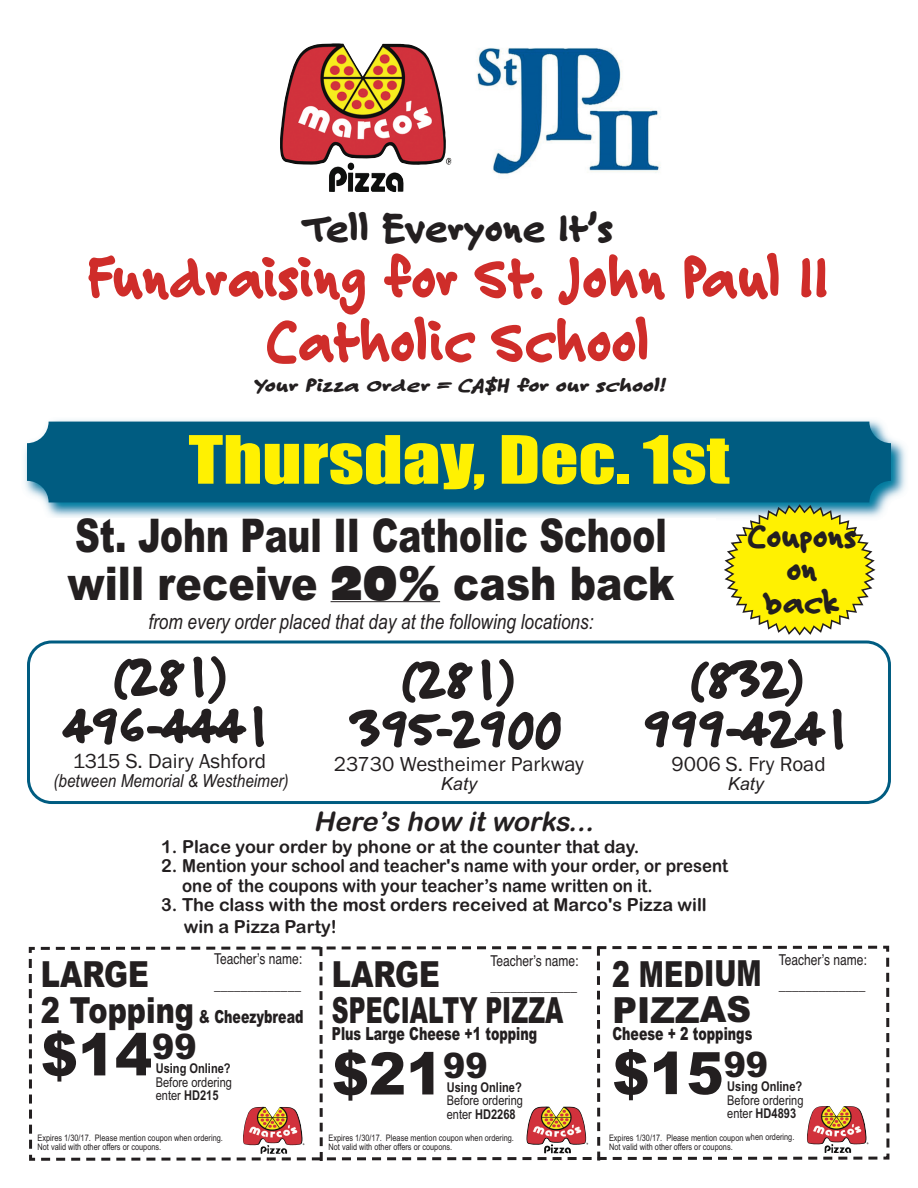
<style>
.page{position:relative;width:918px;height:1188px;background:#fff}
.page>*{position:absolute;margin:0;border:0;box-sizing:border-box;transform-origin:0 0}
.t1{font:800 61.5px/63.6px "Felt Tip Roman";color:#cf2d2a;text-align:center;scale:.9 1}
.t2{font:61.5px "Impact";color:#fff101;scale:1.22 1}
.t3{font:900 58.5px "Arial";color:#231f20;scale:.95 1}
.t4{font:800 54px/49.5px "Felt Tip Roman";color:#231f20;text-align:center}
.t5{font:900 46.5px/48.4px "Arial";color:#231f20;scale:.74 1}
.t6{font:800 40.5px "Felt Tip Roman";color:#231f20}
.t7{font:900 36px/35.8px "Arial";color:#231f20;scale:.8 1}
.t8{font:900 36px/36px "Arial";color:#231f20;scale:.74 1}
.t9{font:800 33px/33px "Felt Tip Roman";color:#231f20;text-align:center}
.t10{font:italic 27px "Arial Rounded MT Bold";color:#231f20}
.t11{font:21px "Franklin Gothic";color:#231f20}
.t12{font:italic 21px "Arial Narrow";color:#231f20}
.t13{font:italic 800 19.5px "Felt Tip Roman";color:#231f20;scale:1.22 1}
.t14{font:18px/19.5px "Arial Rounded MT Bold";color:#231f20}
.t15{font:900 18px "Arial";color:#231f20;scale:.7 1}
.t16{font:italic 18px "Arial";color:#231f20;scale:.85 1}
.t17{font:italic 18px "Arial";color:#231f20}
.t18{font:15px/25.2px "Helvetica";color:#231f20;scale:.8 1}
.t19{font:13.5px/13.5px "Arial Narrow";color:#231f20}
.t20{font:700 13.5px "Arial Narrow";color:#231f20}
.t21{font:9px/9px "Arial Narrow";color:#231f20}
.s1{font-family:"Antique Olive Nord";font-weight:400}
.s2{font-size:36px}
.s3{font-weight:700}
</style>
<div class="page">
<img style="left:24px;top:420px;width:882px;height:98px">
<div style="left:27px;top:422px;width:864px;height:80px;background:#005c81;border-radius:22px"></div>
<hr style="left:331px;top:601px;width:109px;height:1px;background:#231f20">
<svg style="left:27px;top:640px;width:864px;height:164px"></svg>
<img style="left:280px;top:43px;width:172px;height:149px">
<svg style="left:724px;top:504px;width:152px;height:132px"></svg>
<svg style="left:28px;top:945px;width:862px;height:216px"></svg>
<img style="left:243px;top:1107px;width:62px;height:47px">
<img style="left:526px;top:1106px;width:62px;height:48px">
<img style="left:807px;top:1106px;width:62px;height:47px">
<img style="left:477px;top:48px;width:184px;height:127px">
<h3 class="t6" style="left:304px;top:213px;width:311px">Tell Everyone It’s</h3>
<h1 class="t1" style="left:88px;top:250px;width:826px">Fundraising for St. John Paul II<br>Catholic School</h1>
<h3 class="t13" style="left:253px;top:378px;width:343px">Your Pizza Order = CA$H for our school!</h3>
<h1 class="t2" style="left:189px;top:427px;width:445px">Thursday, Dec. 1st</h1>
<h3 class="t5" style="left:67px;top:512px;width:822px">St. John Paul II Catholic School will receive <span class="s1">20%</span> cash back</h3>
<h3 class="t12" style="left:148px;top:609px;width:447px">from every order placed that day at the following locations:</h3>
<h3 class="t4" style="left:66px;top:656px;width:209px">(281)<br>496-4441</h3>
<h3 class="t11" style="left:73px;top:748px;width:195px">1315 S. Dairy Ashford</h3>
<h3 class="t16" style="left:54px;top:771px;width:278px">(between Memorial &amp; Westheimer)</h3>
<h3 class="t9" style="left:748px;top:521px;width:111px">Coupons on back</h3>
<h3 class="t4" style="left:645px;top:659px;width:209px">(832)<br>999-4241</h3>
<h3 class="t11" style="left:671px;top:751px;width:156px">9006 S. Fry Road</h3>
<h3 class="t17" style="left:728px;top:773px;width:38px">Katy</h3>
<h3 class="t4" style="left:355px;top:659px;width:209px">(281)<br>395-2900</h3>
<h3 class="t11" style="left:334px;top:751px;width:252px">23730 Westheimer Parkway</h3>
<h3 class="t17" style="left:441px;top:773px;width:38px">Katy</h3>
<h3 class="t10" style="left:314px;top:806px;width:288px">Here’s how it works...</h3>
<h3 class="t14" style="left:161px;top:837px;width:480px">1. Place your order by phone or at the counter that day.</h3>
<h3 class="t14" style="left:182px;top:856px;width:548px;text-indent:-21px">2. Mention your school and teacher's name with your order, or present one of the coupons with your teacher’s name written on it.</h3>
<h3 class="t14" style="left:184px;top:894px;width:525px;line-height:21.8px;text-indent:-22px">3. The class with the most orders received at Marco's Pizza will win a Pizza Party!</h3>
<h3 class="t18" style="left:214px;top:947px;width:112px">Teacher’s name: _____________</h3>
<h3 class="t18" style="left:491px;top:948px;width:112px">Teacher’s name: _____________</h3>
<h3 class="t18" style="left:779px;top:947px;width:112px">Teacher’s name: _____________</h3>
<h3 class="t8" style="left:612px;top:956px;width:204px">2 MEDIUM<br>PIZZAS</h3>
<h3 class="t15" style="left:612px;top:1023px;width:201px">Cheese + 2 toppings</h3>
<h2 class="t3" style="left:612px;top:1040px;width:165px">$15<sup>99</sup></h2>
<p class="t21" style="left:609px;top:1133px;width:187px">Expires 1/30/17. Please mention coupon when ordering.<br>Not valid with other offers or coupons.</p>
<h3 class="t7" style="left:332px;top:957px;width:291px">LARGE<br>SPECIALTY PIZZA</h3>
<h3 class="t15" style="left:332px;top:1023px;width:295px">Plus Large Cheese +1 topping</h3>
<h2 class="t3" style="left:332px;top:1040px;width:165px">$21<sup>99</sup></h2>
<p class="t21" style="left:329px;top:1133px;width:187px">Expires 1/30/17. Please mention coupon when ordering.<br>Not valid with other offers or coupons.</p>
<h3 class="t7" style="left:41px;top:957px;width:137px">LARGE</h3>
<h3 class="t15" style="left:41px;top:1006px;width:377px"><span class="s2">2 Topping</span> &amp; Cheezybread</h3>
<h2 class="t3" style="left:41px;top:1021px;width:165px">$14<sup>99</sup></h2>
<h3 class="t20" style="left:156px;top:1061px;width:77px">Using Online?</h3>
<h3 class="t19" style="left:156px;top:1075px;width:78px">Before ordering enter <span class="s3">HD215</span></h3>
<p class="t21" style="left:38px;top:1134px;width:187px">Expires 1/30/17. Please mention coupon when ordering.<br>Not valid with other offers or coupons.</p>
<h3 class="t20" style="left:727px;top:1079px;width:77px">Using Online?</h3>
<h3 class="t19" style="left:727px;top:1093px;width:78px">Before ordering enter <span class="s3">HD4893</span></h3>
<h3 class="t20" style="left:447px;top:1079px;width:77px">Using Online?</h3>
<h3 class="t19" style="left:447px;top:1094px;width:78px">Before ordering enter <span class="s3">HD2268</span></h3>
</div>
